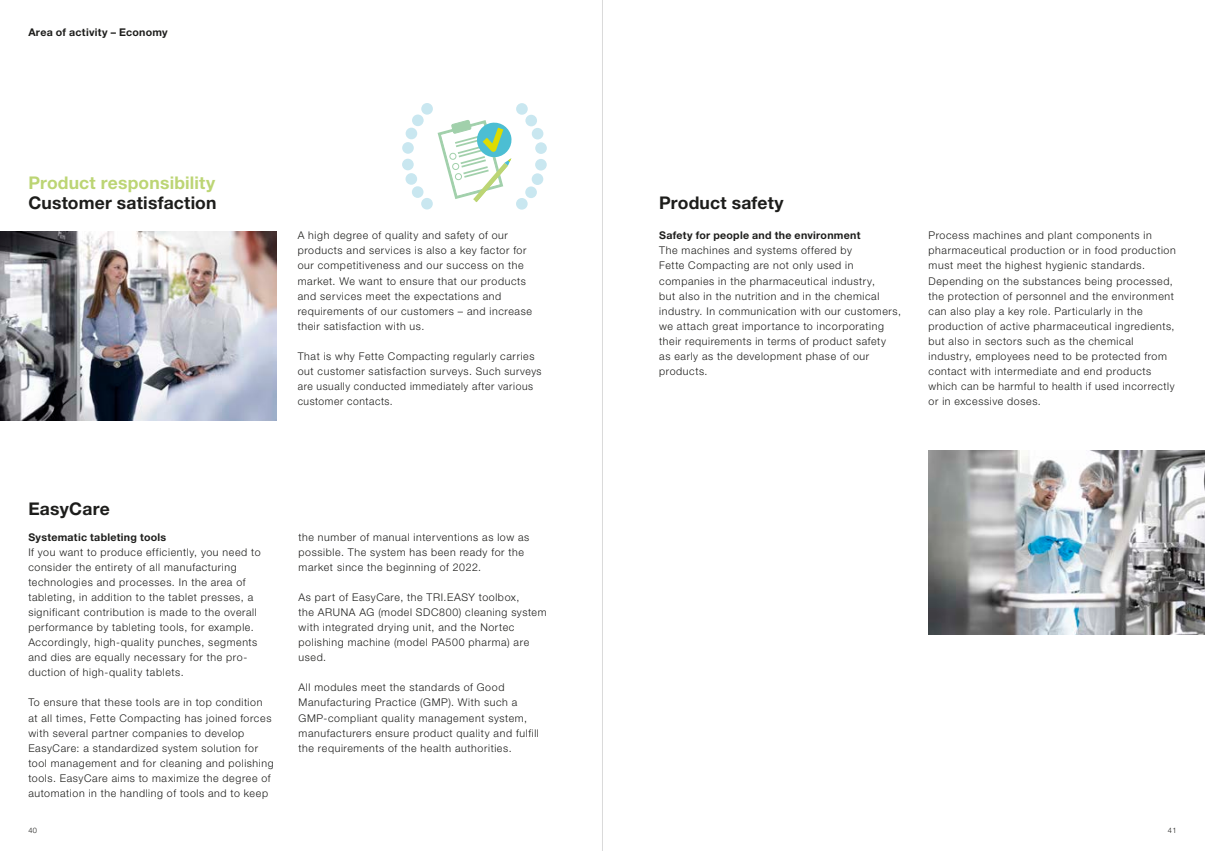
<style>
.page{position:relative;width:1205px;height:851px;background:#fff}
.page>*{position:absolute;margin:0;border:0;box-sizing:border-box;transform-origin:0 0}
.t1{font:700 17.5px "Helvetica Neue LT Pro";letter-spacing:.01em;color:#1d1d1b}
.t2{font:700 17.5px "Helvetica Neue LT Pro";letter-spacing:.01em;color:#bcd574}
.t3{font:300 10.62px/15px "Helvetica Neue LT Pro";letter-spacing:.06em;color:#1d1d1b}
.t4{font:700 10.62px "Helvetica Neue LT Pro";letter-spacing:.025em;color:#1d1d1b}
.t5{font:300 7.5px "Helvetica Neue LT Pro";color:#1d1d1b}
</style>
<div class="page">
<img style="left:928px;top:450px;width:277px;height:184px">
<svg style="left:402px;top:103px;width:145px;height:106px"></svg>
<img style="left:0;top:232px;width:276px;height:188px">
<hr style="left:602px;top:0;width:1px;height:850px;background:#dadada">
<p class="t4" style="left:28px;top:26px;width:141px">Area of activity – Economy</p>
<h1 class="t2" style="left:28px;top:172px;width:188px">Product responsibility</h1>
<h1 class="t1" style="left:28px;top:192px;width:190px">Customer satisfaction</h1>
<p class="t3" style="left:298px;top:228px;width:236px">A high degree of quality and safety of our products and services is also a key factor for our competitiveness and our success on the market. We want to ensure that our products and services meet the expectations and requirements of our customers – and increase their satisfaction with us.</p>
<p class="t3" style="left:298px;top:348px;width:245px">That is why Fette Compacting regularly carries out customer satisfaction surveys. Such surveys are usually conducted immediately after various customer contacts.</p>
<h1 class="t1" style="left:28px;top:498px;width:83px">EasyCare</h1>
<p class="t4" style="left:28px;top:530px;width:139px">Systematic tableting tools</p>
<p class="t3" style="left:28px;top:544px;width:234px">If you want to produce efficiently, you need to consider the entirety of all manufacturing technologies and processes. In the area of tableting, in addition to the tablet presses, a significant contribution is made to the overall performance by tableting tools, for example.<br>Accordingly, high-quality punches, segments and dies are equally necessary for the pro&shy;duction of high-quality tablets.</p>
<p class="t3" style="left:28px;top:694px;width:247px">To ensure that these tools are in top condition at all times, Fette Compacting has joined forces with several partner companies to develop EasyCare: a standardized system solution for tool management and for cleaning and polishing tools. EasyCare aims to maximize the degree of automation in the handling of tools and to keep</p>
<p class="t3" style="left:299px;top:529px;width:232px">the number of manual interventions as low as possible. The system has been ready for the market since the beginning of 2022.</p>
<p class="t3" style="left:299px;top:589px;width:250px">As part of EasyCare, the TRI.EASY toolbox,<br>the ARUNA AG (model SDC800) cleaning system with integrated drying unit, and the Nortec polishing machine (model PA500 pharma) are used.</p>
<p class="t3" style="left:299px;top:679px;width:242px">All modules meet the standards of Good Manufacturing Practice (GMP). With such a GMP-compliant quality management system, manufacturers ensure product quality and fulfill the requirements of the health authorities.</p>
<h1 class="t1" style="left:659px;top:192px;width:126px">Product safety</h1>
<p class="t4" style="left:659px;top:229px;width:203px">Safety for people and the environment</p>
<p class="t3" style="left:659px;top:243px;width:243px">The machines and systems offered by<br>Fette Compacting are not only used in companies in the pharmaceutical industry,<br>but also in the nutrition and in the chemical industry. In communication with our customers, we attach great importance to incorporating their requirements in terms of product safety<br>as early as the development phase of our products.</p>
<p class="t3" style="left:928px;top:228px;width:249px">Process machines and plant components in pharmaceutical production or in food production must meet the highest hygienic standards.<br>Depending on the substances being processed, the protection of personnel and the environment can also play a key role. Particularly in the production of active pharmaceutical ingredients, but also in sectors such as the chemical industry, employees need to be protected from contact with intermediate and end products which can be harmful to health if used incorrectly or in excessive doses.</p>
<p class="t5" style="left:28px;top:825px;width:10px">40</p>
<p class="t5" style="left:1168px;top:825px;width:10px">41</p>
</div>
